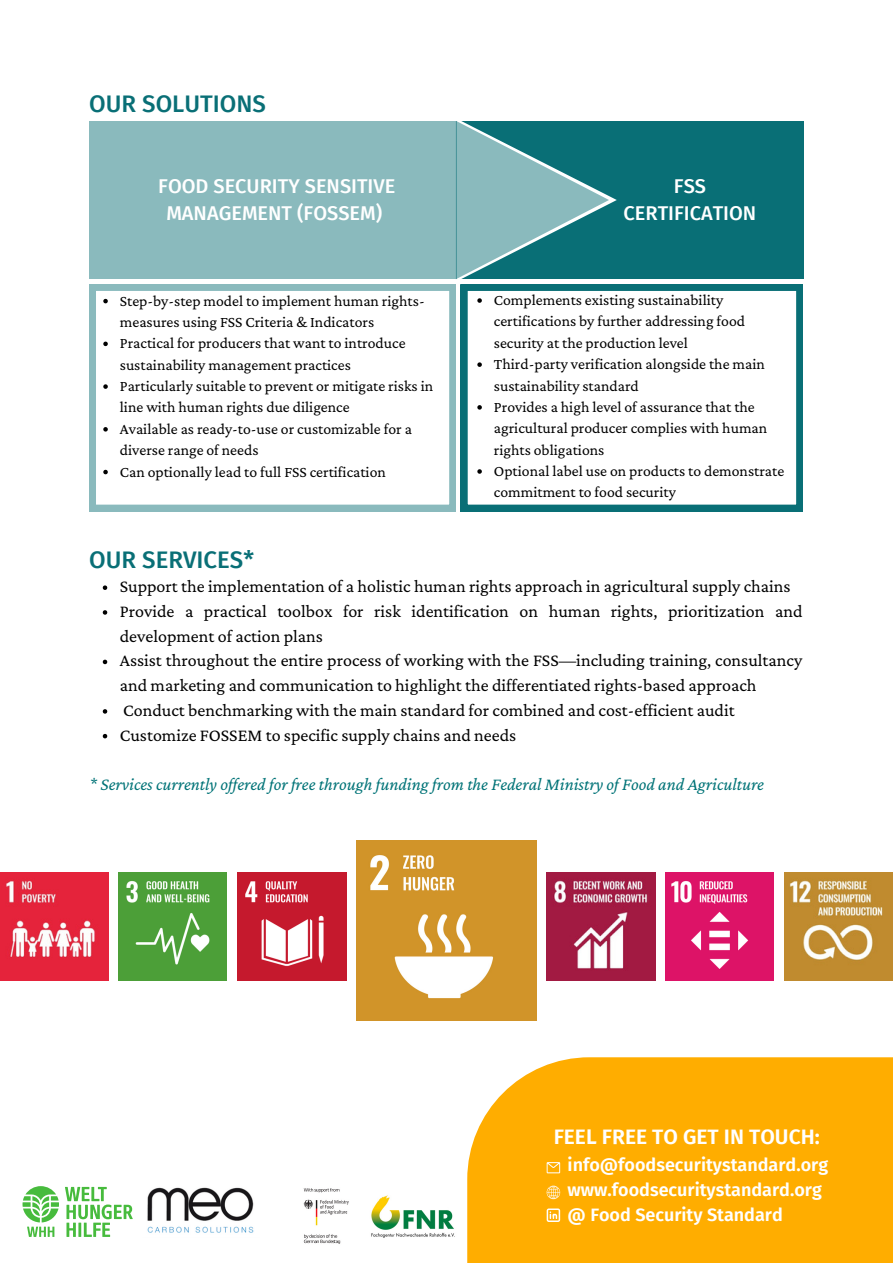
<style>
.page{position:relative;width:893px;height:1264px;background:#fff}
.page>*{position:absolute;margin:0;border:0;box-sizing:border-box;transform-origin:0 0}
.t1{font:500 24px "Fira Sans";color:#096f76}
.t2{font:600 21px "Fira Sans";color:#fff}
.t3{font:500 19.95px/27.8px "Fira Sans";color:#fff;text-align:center}
.t4{font:18px/24.8px "Crimson Pro";color:#000}
.t5{font:italic 18px "Crimson Pro";color:#007377}
.t6{font:600 18px/24.8px "Fira Sans";color:#fff}
.t7{font:15.75px/21.3px "Crimson Pro";color:#000}
</style>
<div class="page">
<div style="left:458px;top:121px;width:345px;height:157px;background:#096f76"></div>
<div style="left:89px;top:121px;width:367px;height:157px;background:#8ababd"></div>
<svg style="left:456px;top:121px;width:160px;height:158px"></svg>
<svg style="left:461px;top:284px;width:341px;height:227px"></svg>
<svg style="left:89px;top:284px;width:367px;height:227px"></svg>
<img style="left:356px;top:840px;width:180px;height:180px">
<img style="left:0;top:872px;width:108px;height:108px">
<img style="left:237px;top:872px;width:109px;height:108px">
<img style="left:546px;top:872px;width:109px;height:108px">
<img style="left:784px;top:872px;width:108px;height:108px">
<img style="left:665px;top:872px;width:108px;height:108px">
<img style="left:119px;top:872px;width:108px;height:108px">
<div style="left:467px;top:1057px;width:425px;height:205px;background:#ffad00"></div>
<svg style="left:23px;top:1186px;width:110px;height:50px"></svg>
<img style="left:147px;top:1187px;width:107px;height:46px">
<img style="left:303px;top:1188px;width:46px;height:56px">
<img style="left:371px;top:1195px;width:84px;height:43px">
<svg style="left:546px;top:1162px;width:14px;height:11px"></svg>
<svg style="left:546px;top:1208px;width:14px;height:13px"></svg>
<svg style="left:546px;top:1185px;width:14px;height:14px"></svg>
<svg style="left:103px;top:585px;width:4px;height:5px"></svg>
<svg style="left:103px;top:610px;width:4px;height:4px"></svg>
<svg style="left:103px;top:659px;width:4px;height:5px"></svg>
<svg style="left:103px;top:709px;width:4px;height:4px"></svg>
<svg style="left:103px;top:734px;width:4px;height:4px"></svg>
<svg style="left:103px;top:299px;width:5px;height:4px"></svg>
<svg style="left:103px;top:341px;width:5px;height:5px"></svg>
<svg style="left:103px;top:384px;width:5px;height:5px"></svg>
<svg style="left:103px;top:427px;width:5px;height:4px"></svg>
<svg style="left:103px;top:470px;width:5px;height:4px"></svg>
<svg style="left:477px;top:298px;width:5px;height:5px"></svg>
<svg style="left:477px;top:362px;width:5px;height:5px"></svg>
<svg style="left:477px;top:405px;width:5px;height:4px"></svg>
<svg style="left:477px;top:469px;width:5px;height:5px"></svg>
<h1 class="t1" style="left:89px;top:89px;width:178px">OUR SOLUTIONS</h1>
<p class="t3" style="left:158px;top:172px;width:238px">FOOD SECURITY SENSITIVE<br>MANAGEMENT (FOSSEM)</p>
<p class="t3" style="left:623px;top:172px;width:134px">FSS<br>CERTIFICATION</p>
<p class="t7" style="left:120px;top:289px;width:315px">Step-by-step model to implement human rights&shy;measures using FSS Criteria &amp; Indicators<br>Practical for producers that want to introduce sustainability management practices<br>Particularly suitable to prevent or mitigate risks in line with human rights due diligence<br>Available as ready-to-use or customizable for a diverse range of needs<br>Can optionally lead to full FSS certification</p>
<p class="t7" style="left:494px;top:289px;width:292px">Complements existing sustainability certifications by further addressing food security at the production level<br>Third-party verification alongside the main sustainability standard<br>Provides a high level of assurance that the agricultural producer complies with human rights obligations<br>Optional label use on products to demonstrate commitment to food security</p>
<h1 class="t1" style="left:89px;top:546px;width:166px">OUR SERVICES*</h1>
<p class="t4" style="left:120px;top:573px;width:684px">Support the implementation of a holistic human rights approach in agricultural supply chains Provide a practical toolbox for risk identification on human rights, prioritization and development of action plans<br>Assist throughout the entire process of working with the FSS—including training, consultancy and marketing and communication to highlight the differentiated rights-based approach Conduct benchmarking with the main standard for combined and cost-efficient audit Customize FOSSEM to specific supply chains and needs</p>
<p class="t5" style="left:89px;top:774px;width:676px">* Services currently offered for free through funding from the Federal Ministry of Food and Agriculture</p>
<h2 class="t2" style="left:553px;top:1124px;width:267px">FEEL FREE TO GET IN TOUCH:</h2>
<p class="t6" style="left:567px;top:1152px;width:262px">info@foodsecuritystandard.org www.foodsecuritystandard.org @ Food Security Standard</p>
</div>
